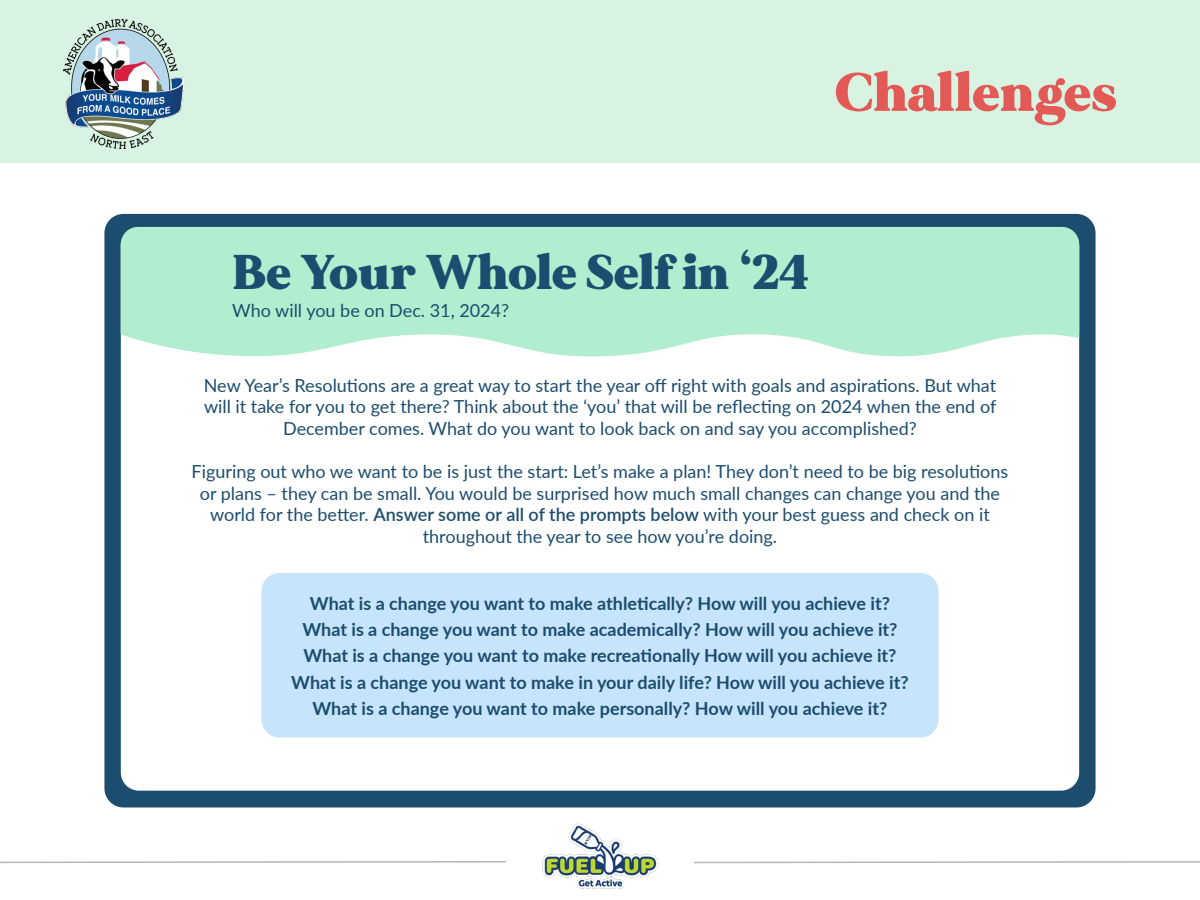
<style>
.page{position:relative;width:1200px;height:900px;background:#fff}
.page>*{position:absolute;margin:0;border:0;box-sizing:border-box;transform-origin:0 0}
.t1{font:900 54px "MADE Mirage";letter-spacing:.01em;color:#e35955}
.t2{font:900 48.75px "MADE Mirage";letter-spacing:.02em;color:#1c4d6e}
.t3{font:18px/21.6px "Lato";color:#1c4d6e;text-align:center}
.t4{font:700 18px/26.1px "Lato";color:#1c4d6e;text-align:center}
.s1{font-weight:600}
</style>
<div class="page">
<div style="left:104px;top:214px;width:992px;height:593px;background:#1c4d6e;border-radius:19px"></div>
<div style="left:121px;top:228px;width:958px;height:563px;background:#fff;border-radius:18px"></div>
<div style="left:121px;top:227px;width:958px;height:15px;background:#b2edcf"></div>
<div style="left:262px;top:573px;width:676px;height:165px;background:#c6e4fb;border-radius:18px"></div>
<svg style="left:121px;top:242px;width:958px;height:115px;background:#b9eed3"></svg>
<div style="left:0;top:0;width:1200px;height:163px;background:#d8f3e2"></div>
<svg style="left:694px;top:861px;width:506px;height:3px"></svg>
<svg style="left:0;top:861px;width:506px;height:2px"></svg>
<img style="left:542px;top:823px;width:117px;height:66px">
<img style="left:64px;top:20px;width:120px;height:129px">
<h1 class="t1" style="left:835px;top:55px;width:282px">Challenges</h1>
<h2 class="t2" style="left:232px;top:239px;width:578px">Be Your Whole Self in ‘24</h2>
<p class="t3" style="left:232px;top:299px;width:278px">Who will you be on Dec. 31, 2024?</p>
<p class="t3" style="left:204px;top:374px;width:794px">New Year’s Resolutions are a great way to start the year off right with goals and aspirations. But what will it take for you to get there? Think about the ‘you’ that will be reflecting on 2024 when the end of<br>December comes. What do you want to look back on and say you accomplished?</p>
<p class="t3" style="left:192px;top:460px;width:818px">Figuring out who we want to be is just the start: Let’s make a plan! They don’t need to be big resolutions or plans – they can be small. You would be surprised how much small changes can change you and the world for the better. <span class="s1">Answer some or all of the prompts below</span> with your best guess and check on it throughout the year to see how you’re doing.</p>
<p class="t4" style="left:291px;top:590px;width:619px">What is a change you want to make athletically? How will you achieve it?<br>What is a change you want to make academically? How will you achieve it?<br>What is a change you want to make recreationally How will you achieve it?<br>What is a change you want to make in your daily life? How will you achieve it?<br>What is a change you want to make personally? How will you achieve it?</p>
</div>
